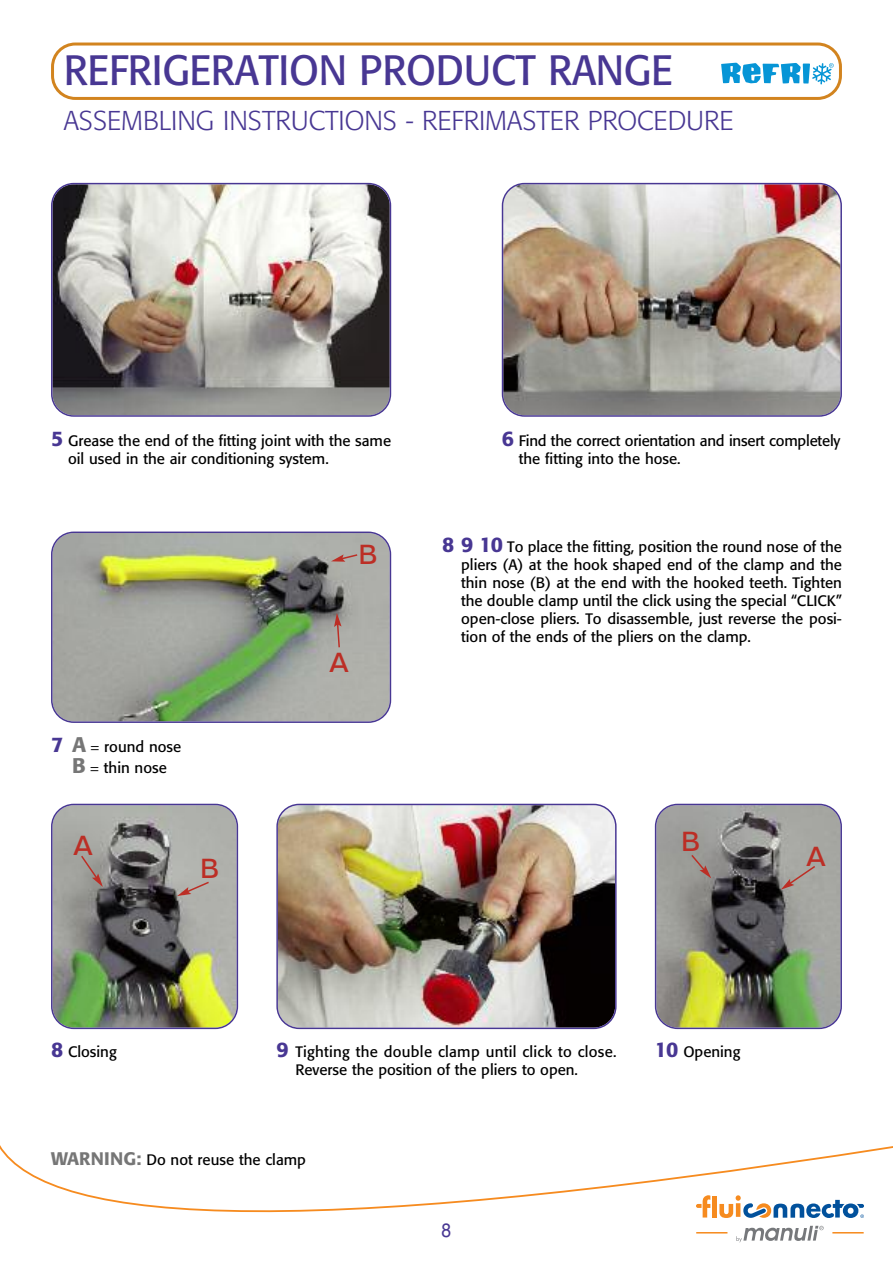
<style>
.page{position:relative;width:893px;height:1263px;background:#fff}
.page>*{position:absolute;margin:0;border:0;box-sizing:border-box;transform-origin:0 0}
.t1{font:42px "Formata";letter-spacing:-.005em;color:#483793;scale:.95 1}
.t2{font:300 27px "Formata";color:#483793}
.t3{font:500 27px "Folio BT";color:#bc2e25}
.t4{font:19.5px "Helvetica";color:#483793;scale:.9 1}
.t5{font:15px/18px "Formata";color:#000}
.s1{font-weight:500;font-size:21px;color:#483793}
.s2{font-weight:500;font-size:21px;color:#767676}
.s3{font-family:"Itc Eras";font-size:15.75px}
.s4{font-weight:500;font-size:18px;color:#767676}
</style>
<div class="page">
<svg style="left:51px;top:43px;width:791px;height:57px"></svg>
<svg style="left:0;top:1145px;width:893px;height:98px"></svg>
<hr style="left:712px;top:1195px;width:4px;height:22px;background:#f68b1f">
<svg style="left:696px;top:1195px;width:14px;height:22px"></svg>
<svg style="left:719px;top:1195px;width:145px;height:23px"></svg>
<hr style="left:832px;top:1232px;width:32px;height:1px;background:#f68b1f">
<hr style="left:696px;top:1232px;width:31px;height:1px;background:#f68b1f">
<svg style="left:736px;top:1226px;width:88px;height:16px"></svg>
<img style="left:51px;top:183px;width:340px;height:234px">
<img style="left:502px;top:183px;width:340px;height:234px">
<svg style="left:51px;top:531px;width:340px;height:192px;background:#99a08d"></svg>
<img style="left:276px;top:804px;width:341px;height:225px">
<svg style="left:331px;top:553px;width:28px;height:9px"></svg>
<svg style="left:334px;top:613px;width:8px;height:36px"></svg>
<img style="left:51px;top:804px;width:187px;height:225px">
<svg style="left:655px;top:804px;width:187px;height:225px;background:#848878"></svg>
<h1 class="t1" style="left:64px;top:44px;width:642px">REFRIGERATION PRODUCT RANGE</h1>
<h2 class="t2" style="left:64px;top:104px;width:671px">ASSEMBLING INSTRUCTIONS - REFRIMASTER PROCEDURE</h2>
<p class="t5" style="left:68px;top:432px;width:325px;text-indent:-17px"><span class="s1">5</span> Grease the end of the fitting joint with the same oil used in the air conditioning system.</p>
<p class="t5" style="left:519px;top:432px;width:323px;text-indent:-17px"><span class="s1">6</span> Find the correct orientation and insert completely the fitting into the hose.</p>
<p class="t5" style="left:51px;top:737px;width:132px;line-height:21px;text-align:center"><span class="s1">7</span> <span class="s2">A</span> <span class="s3">=</span> round nose<br><span class="s2">B</span> <span class="s3">=</span> thin nose</p>
<h2 class="t3" style="left:74px;top:830px;width:21px">A</h2>
<h2 class="t3" style="left:200px;top:853px;width:21px">B</h2>
<h2 class="t3" style="left:359px;top:539px;width:21px">B</h2>
<h2 class="t3" style="left:330px;top:647px;width:21px">A</h2>
<p class="t5" style="left:461px;top:538px;width:382px;text-align:justify;text-indent:-19px"><span class="s1">8 9 10</span> To place the fitting, position the round nose of the pliers (A) at the hook shaped end of the clamp and the thin nose (B) at the end with the hooked teeth. Tighten the double clamp until the click using the special “CLICK” open-close pliers. To disassemble, just reverse the posi&shy;tion of the ends of the pliers on the clamp.</p>
<h2 class="t3" style="left:681px;top:826px;width:21px">B</h2>
<h2 class="t3" style="left:807px;top:840px;width:21px">A</h2>
<p class="t5" style="left:51px;top:1042px;width:67px"><span class="s1">8</span> Closing</p>
<p class="t5" style="left:295px;top:1042px;width:323px;text-indent:-19px"><span class="s1">9</span> Tighting the double clamp until click to close.<br>Reverse the position of the pliers to open.</p>
<p class="t5" style="left:655px;top:1042px;width:87px"><span class="s1">10</span> Opening</p>
<p class="t5" style="left:51px;top:1150px;width:256px"><span class="s4">WARNING:</span> Do not reuse the clamp</p>
<h3 class="t4" style="left:442px;top:1219px;width:12px">8</h3>
</div>
